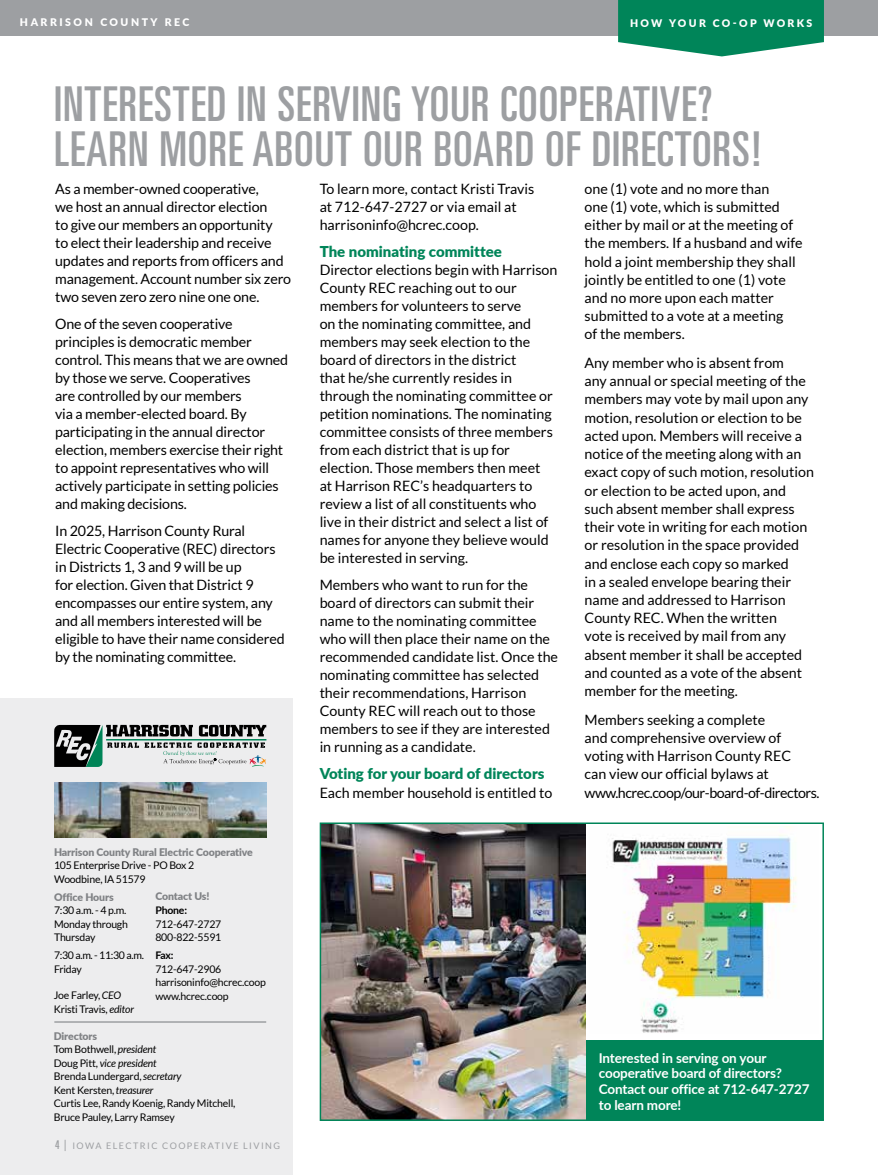
<style>
.page{position:relative;width:878px;height:1175px;background:#fff}
.page>*{position:absolute;margin:0;border:0;box-sizing:border-box;transform-origin:0 0}
.t1{font:ultra-condensed 48px/45px "Univers LT Std";letter-spacing:.02em;color:#9d9fa2}
.t2{font:900 15px "Lato";color:#008559}
.t3{font:14.25px/18px "Lato";color:#000}
.t4{font:700 13.5px/15.8px "Lato";letter-spacing:-.01em;color:#fff}
.t5{font:10.5px/13.5px "Lato";letter-spacing:-.02em;color:#000}
.t6{font:900 10.5px "Lato";letter-spacing:-.01em;color:#808285}
.t7{font:900 10.5px "Lato";letter-spacing:.225em;color:#fff}
.t8{font:700 10.5px "Lato";letter-spacing:-.02em;color:#000}
.t9{font:9px "Lato";letter-spacing:.16em;color:#9d9fa2}
.s1{font-style:italic}
.s2{font-weight:900;color:#808285}
.s3{font-family:"Univers";font-stretch:ultra-condensed;font-size:12px}
.s4{font-size:12px}
</style>
<div class="page">
<div style="left:0;top:698px;width:292px;height:476px;background:#ededee"></div>
<div style="left:583px;top:1040px;width:240px;height:80px;background:#008559"></div>
<svg style="left:54px;top:725px;width:212px;height:42px"></svg>
<hr style="left:54px;top:1021px;width:212px;height:1px;background:#9d9fa2">
<img style="left:54px;top:782px;width:212px;height:55px">
<div style="left:0;top:0;width:878px;height:35px;background:#9d9fa2"></div>
<svg style="left:618px;top:0;width:206px;height:56px;background:#1e936d"></svg>
<img style="left:612px;top:826px;width:185px;height:207px">
<img style="left:323px;top:825px;width:262px;height:292px">
<div style="left:320px;top:822px;width:504px;height:298px;border:2px solid #008559"></div>
<p class="t7" style="left:20px;top:14px;width:171px">HARRISON COUNTY REC</p>
<p class="t7" style="left:630px;top:15px;width:184px">HOW YOUR CO-OP WORKS</p>
<h1 class="t1" style="left:54px;top:81px;width:709px">INTERESTED IN SERVING YOUR COOPERATIVE?<br>LEARN MORE ABOUT OUR BOARD OF DIRECTORS!</h1>
<p class="t3" style="left:55px;top:179px;width:237px">As a member-owned cooperative,<br>we host an annual director election<br>to give our members an opportunity<br>to elect their leadership and receive updates and reports from officers and management. Account number six zero two seven zero zero nine one one.</p>
<p class="t3" style="left:55px;top:314px;width:234px">One of the seven cooperative principles is democratic member control. This means that we are owned by those we serve. Cooperatives<br>are controlled by our members<br>via a member-elected board. By participating in the annual director election, members exercise their right to appoint representatives who will actively participate in setting policies and making decisions.</p>
<p class="t3" style="left:55px;top:522px;width:231px">In 2025, Harrison County Rural Electric Cooperative (REC) directors in Districts 1, 3 and 9 will be up<br>for election. Given that District 9 encompasses our entire system, any and all members interested will be eligible to have their name considered by the nominating committee.</p>
<p class="t3" style="left:584px;top:179px;width:219px">one (1) vote and no more than<br>one (1) vote, which is submitted either by mail or at the meeting of the members. If a husband and wife hold a joint membership they shall jointly be entitled to one (1) vote and no more upon each matter submitted to a vote at a meeting<br>of the members.</p>
<p class="t3" style="left:584px;top:353px;width:231px">Any member who is absent from<br>any annual or special meeting of the members may vote by mail upon any motion, resolution or election to be acted upon. Members will receive a notice of the meeting along with an exact copy of such motion, resolution or election to be acted upon, and such absent member shall express their vote in writing for each motion or resolution in the space provided and enclose each copy so marked<br>in a sealed envelope bearing their name and addressed to Harrison<br>County REC. When the written<br>vote is received by mail from any absent member it shall be accepted and counted as a vote of the absent member for the meeting.</p>
<p class="t3" style="left:584px;top:710px;width:236px">Members seeking a complete<br>and comprehensive overview of voting with Harrison County REC<br>can view our official bylaws at www.hcrec.coop/our-board-of-directors.</p>
<p class="t3" style="left:320px;top:179px;width:216px">To learn more, contact Kristi Travis at 712-647-2727 or via email at harrisoninfo@hcrec.coop.</p>
<p class="t2" style="left:320px;top:240px;width:184px">The nominating committee</p>
<p class="t3" style="left:319px;top:260px;width:239px">Director elections begin with Harrison County REC reaching out to our members for volunteers to serve<br>on the nominating committee, and members may seek election to the board of directors in the district<br>that he/she currently resides in through the nominating committee or petition nominations. The nominating committee consists of three members from each district that is up for election. Those members then meet<br>at Harrison REC’s headquarters to review a list of all constituents who live in their district and select a list of names for anyone they believe would be interested in serving.</p>
<p class="t3" style="left:319px;top:576px;width:240px">Members who want to run for the board of directors can submit their name to the nominating committee who will then place their name on the recommended candidate list. Once the nominating committee has selected their recommendations, Harrison County REC will reach out to those members to see if they are interested in running as a candidate.</p>
<p class="t2" style="left:320px;top:762px;width:226px">Voting for your board of directors</p>
<p class="t3" style="left:319px;top:783px;width:234px">Each member household is entitled to</p>
<p class="t6" style="left:54px;top:843px;width:200px">Harrison County Rural Electric Cooperative</p>
<p class="t5" style="left:54px;top:858px;width:142px">105 Enterprise Drive - PO Box 2<br>Woodbine, IA 51579</p>
<p class="t6" style="left:54px;top:888px;width:61px">Office Hours</p>
<p class="t5" style="left:54px;top:903px;width:75px">7:30 a.m. - 4 p.m.<br>Monday through<br>Thursday</p>
<p class="t5" style="left:54px;top:948px;width:91px">7:30 a.m. - 11:30 a.m.<br>Friday</p>
<p class="t5" style="left:54px;top:988px;width:82px">Joe Farley, <span class="s1">CEO<br></span>Kristi Travis, <span class="s1">editor</span></p>
<p class="t5" style="left:54px;top:1029px;width:183px"><span class="s2">Directors<br></span>Tom Bothwell, <span class="s1">president<br></span>Doug Pitt, <span class="s1">vice president<br></span>Brenda Lundergard, <span class="s1">secretary<br></span>Kent Kersten, <span class="s1">treasurer<br></span>Curtis Lee, Randy Koenig, Randy Mitchell,<br>Bruce Pauley, Larry Ramsey</p>
<p class="t6" style="left:155px;top:888px;width:56px">Contact Us!</p>
<p class="t8" style="left:155px;top:902px;width:33px">Phone:</p>
<p class="t5" style="left:155px;top:916px;width:67px">712-647-2727<br>800-822-5591</p>
<p class="t8" style="left:155px;top:947px;width:20px">Fax:</p>
<p class="t5" style="left:155px;top:962px;width:112px">712-647-2906 harrisoninfo@hcrec.coop www.hcrec.coop</p>
<p class="t9" style="left:55px;top:1141px;width:226px"><span class="s3">4</span> <span class="s4">|</span> IOWA ELECTRIC COOPERATIVE LIVING</p>
<p class="t4" style="left:598px;top:1049px;width:212px">Interested in serving on your cooperative board of directors?<br>Contact our office at 712-647-2727 to learn more!</p>
</div>
